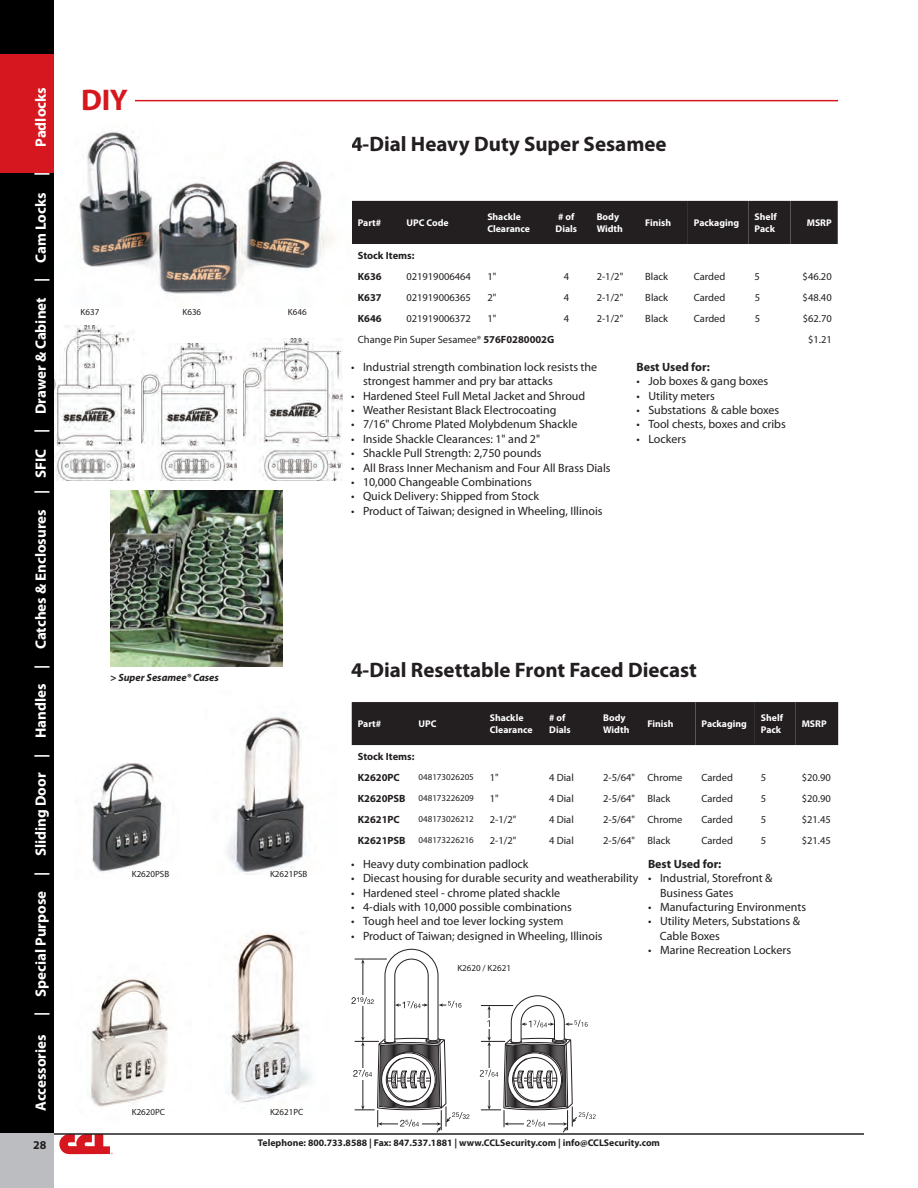
<style>
.page{position:relative;width:918px;height:1188px;background:#fff}
.page>*{position:absolute;margin:0;border:0;box-sizing:border-box;transform-origin:0 0}
.t1{font:700 30px "Myriad Pro";color:#d7171f}
.t2{font:700 21px "Myriad Pro";color:#231f20}
.t3{font:700 15px "Myriad Pro";color:#fff}
.t4{font:12px/14.4px "Myriad Pro";color:#231f20}
.t5{font:700 12px "Myriad Pro";color:#231f20}
.t6{font:10.5px "Myriad Pro";color:#231f20}
.t7{font:700 10.5px "Myriad Pro";color:#231f20}
.t8{font:italic 700 10.5px "Myriad Pro";color:#231f20}
.t9{font:700 9.75px/11.7px "Myriad Pro";color:#fff}
.t10{font:700 9.75px "Myriad Pro";color:#231f20}
.t11{font:9px "Myriad Pro";color:#231f20}
.s1{font-weight:700}
</style>
<div class="page">
<svg style="left:480px;top:995px;width:116px;height:138px"></svg>
<svg style="left:351px;top:948px;width:118px;height:185px"></svg>
<div style="left:352px;top:201px;width:486px;height:43px;background:#231f20"></div>
<div style="left:352px;top:702px;width:486px;height:44px;background:#231f20"></div>
<img style="left:227px;top:713px;width:79px;height:162px">
<img style="left:92px;top:763px;width:72px;height:110px">
<img style="left:79px;top:131px;width:255px;height:163px">
<img style="left:141px;top:344px;width:95px;height:136px">
<img style="left:243px;top:338px;width:100px;height:142px">
<img style="left:90px;top:975px;width:80px;height:132px">
<img style="left:228px;top:932px;width:84px;height:171px">
<img style="left:54px;top:326px;width:80px;height:154px">
<img style="left:110px;top:491px;width:173px;height:176px">
<div style="left:0;top:0;width:54px;height:1188px;background:#010000"></div>
<div style="left:0;top:1134px;width:54px;height:54px;background:#bcbdc0"></div>
<div style="left:0;top:54px;width:54px;height:119px;background:#d7171f"></div>
<svg style="left:59px;top:1135px;width:54px;height:19px"></svg>
<hr style="left:54px;top:1133px;width:810px;height:2px;background:#231f20">
<hr style="left:135px;top:100px;width:703px;height:1px;background:#d7171f">
<p class="t3" style="left:31px;top:147px;width:61px;rotate:-90deg">Padlocks</p>
<p class="t3" style="left:31px;top:176px;width:6px;rotate:-90deg">|</p>
<p class="t3" style="left:31px;top:1111px;width:920px;rotate:-90deg">Accessories | Special Purpose | Sliding Door | Handles | Catches &amp; Enclosures | SFIC | Drawer &amp; Cabinet | Cam Locks</p>
<h1 class="t1" style="left:81px;top:80px;width:48px">DIY</h1>
<p class="t11" style="left:81px;top:306px;width:20px">K637</p>
<p class="t11" style="left:183px;top:306px;width:20px">K636</p>
<p class="t11" style="left:288px;top:306px;width:20px">K646</p>
<p class="t8" style="left:110px;top:670px;width:110px">&gt; Super Sesamee® Cases</p>
<p class="t11" style="left:132px;top:869px;width:39px">K2620PSB</p>
<p class="t11" style="left:270px;top:869px;width:39px">K2621PSB</p>
<p class="t11" style="left:132px;top:1107px;width:35px">K2620PC</p>
<p class="t11" style="left:270px;top:1107px;width:35px">K2621PC</p>
<p class="t2" style="left:351px;top:131px;width:317px">4-Dial Heavy Duty Super Sesamee</p>
<p class="t9" style="left:358px;top:217px;width:25px">Part#</p>
<p class="t9" style="left:406px;top:217px;width:44px">UPC Code</p>
<p class="t9" style="left:487px;top:211px;width:44px">Shackle<br>Clearance</p>
<p class="t9" style="left:556px;top:211px;width:23px"># of<br>Dials</p>
<p class="t9" style="left:597px;top:211px;width:28px">Body<br>Width</p>
<p class="t9" style="left:645px;top:217px;width:27px">Finish</p>
<p class="t9" style="left:694px;top:217px;width:47px">Packaging</p>
<p class="t9" style="left:755px;top:211px;width:24px">Shelf<br>Pack</p>
<p class="t9" style="left:807px;top:217px;width:26px">MSRP</p>
<p class="t7" style="left:358px;top:248px;width:58px">Stock Items:</p>
<p class="t7" style="left:358px;top:269px;width:25px">K636</p>
<p class="t6" style="left:406px;top:270px;width:66px">021919006464</p>
<p class="t6" style="left:487px;top:270px;width:10px">1"</p>
<p class="t6" style="left:564px;top:270px;width:7px">4</p>
<p class="t6" style="left:597px;top:270px;width:28px">2-1/2"</p>
<p class="t6" style="left:645px;top:270px;width:24px">Black</p>
<p class="t6" style="left:694px;top:270px;width:33px">Carded</p>
<p class="t6" style="left:755px;top:270px;width:7px">5</p>
<p class="t6" style="left:803px;top:270px;width:31px">$46.20</p>
<p class="t7" style="left:358px;top:290px;width:25px">K637</p>
<p class="t6" style="left:406px;top:291px;width:66px">021919006365</p>
<p class="t6" style="left:487px;top:291px;width:10px">2"</p>
<p class="t6" style="left:564px;top:291px;width:7px">4</p>
<p class="t6" style="left:597px;top:291px;width:28px">2-1/2"</p>
<p class="t6" style="left:645px;top:291px;width:24px">Black</p>
<p class="t6" style="left:694px;top:291px;width:33px">Carded</p>
<p class="t6" style="left:755px;top:291px;width:7px">5</p>
<p class="t6" style="left:803px;top:291px;width:31px">$48.40</p>
<p class="t7" style="left:358px;top:311px;width:25px">K646</p>
<p class="t6" style="left:406px;top:312px;width:66px">021919006372</p>
<p class="t6" style="left:487px;top:312px;width:10px">1"</p>
<p class="t6" style="left:564px;top:312px;width:7px">4</p>
<p class="t6" style="left:597px;top:312px;width:28px">2-1/2"</p>
<p class="t6" style="left:645px;top:312px;width:24px">Black</p>
<p class="t6" style="left:694px;top:312px;width:33px">Carded</p>
<p class="t6" style="left:755px;top:312px;width:7px">5</p>
<p class="t6" style="left:803px;top:312px;width:31px">$62.70</p>
<p class="t6" style="left:358px;top:333px;width:198px">Change Pin Super Sesamee® <span class="s1">576F0280002G</span></p>
<p class="t6" style="left:808px;top:333px;width:25px">$1.21</p>
<p class="t4" style="left:363px;top:359px;width:236px;text-indent:-12px">• Industrial strength combination lock resists the strongest hammer and pry bar attacks</p>
<p class="t4" style="left:351px;top:388px;width:236px">• Hardened Steel Full Metal Jacket and Shroud</p>
<p class="t4" style="left:351px;top:403px;width:207px">• Weather Resistant Black Electrocoating</p>
<p class="t4" style="left:351px;top:417px;width:228px">• 7/16" Chrome Plated Molybdenum Shackle</p>
<p class="t4" style="left:351px;top:431px;width:191px">• Inside Shackle Clearances: 1" and 2"</p>
<p class="t4" style="left:351px;top:446px;width:192px">• Shackle Pull Strength: 2,750 pounds</p>
<p class="t4" style="left:351px;top:460px;width:261px">• All Brass Inner Mechanism and Four All Brass Dials</p>
<p class="t4" style="left:351px;top:475px;width:182px">• 10,000 Changeable Combinations</p>
<p class="t4" style="left:351px;top:489px;width:190px">• Quick Delivery: Shipped from Stock</p>
<p class="t4" style="left:351px;top:503px;width:253px">• Product of Taiwan; designed in Wheeling, Illinois</p>
<p class="t5" style="left:636px;top:359px;width:75px">Best Used for:</p>
<p class="t4" style="left:636px;top:374px;width:133px">• Job boxes &amp; gang boxes</p>
<p class="t4" style="left:636px;top:388px;width:80px">• Utility meters</p>
<p class="t4" style="left:636px;top:403px;width:144px">• Substations &amp; cable boxes</p>
<p class="t4" style="left:636px;top:417px;width:151px">• Tool chests, boxes and cribs</p>
<p class="t4" style="left:636px;top:431px;width:51px">• Lockers</p>
<p class="t2" style="left:351px;top:656px;width:348px">4-Dial Resettable Front Faced Diecast</p>
<p class="t9" style="left:358px;top:718px;width:25px">Part#</p>
<p class="t9" style="left:419px;top:718px;width:20px">UPC</p>
<p class="t9" style="left:490px;top:712px;width:44px">Shackle<br>Clearance</p>
<p class="t9" style="left:549px;top:712px;width:18px"># of</p>
<p class="t9" style="left:549px;top:724px;width:23px">Dials</p>
<p class="t9" style="left:603px;top:712px;width:28px">Body<br>Width</p>
<p class="t9" style="left:648px;top:718px;width:27px">Finish</p>
<p class="t9" style="left:702px;top:718px;width:47px">Packaging</p>
<p class="t9" style="left:761px;top:712px;width:24px">Shelf<br>Pack</p>
<p class="t9" style="left:802px;top:718px;width:26px">MSRP</p>
<p class="t7" style="left:358px;top:749px;width:58px">Stock Items:</p>
<p class="t7" style="left:358px;top:770px;width:44px">K2620PC</p>
<p class="t11" style="left:418px;top:772px;width:57px">048173026205</p>
<p class="t6" style="left:490px;top:771px;width:10px">1"</p>
<p class="t6" style="left:549px;top:771px;width:26px">4 Dial</p>
<p class="t6" style="left:603px;top:771px;width:33px">2-5/64"</p>
<p class="t6" style="left:648px;top:771px;width:37px">Chrome</p>
<p class="t6" style="left:702px;top:771px;width:33px">Carded</p>
<p class="t6" style="left:761px;top:771px;width:7px">5</p>
<p class="t6" style="left:802px;top:771px;width:31px">$20.90</p>
<p class="t7" style="left:358px;top:791px;width:49px">K2620PSB</p>
<p class="t11" style="left:418px;top:793px;width:57px">048173226209</p>
<p class="t6" style="left:490px;top:792px;width:10px">1"</p>
<p class="t6" style="left:549px;top:792px;width:26px">4 Dial</p>
<p class="t6" style="left:603px;top:792px;width:33px">2-5/64"</p>
<p class="t6" style="left:648px;top:792px;width:24px">Black</p>
<p class="t6" style="left:702px;top:792px;width:33px">Carded</p>
<p class="t6" style="left:761px;top:792px;width:7px">5</p>
<p class="t6" style="left:802px;top:792px;width:31px">$20.90</p>
<p class="t7" style="left:358px;top:813px;width:44px">K2621PC</p>
<p class="t11" style="left:418px;top:814px;width:57px">048173026212</p>
<p class="t6" style="left:490px;top:813px;width:28px">2-1/2"</p>
<p class="t6" style="left:549px;top:813px;width:26px">4 Dial</p>
<p class="t6" style="left:603px;top:813px;width:33px">2-5/64"</p>
<p class="t6" style="left:648px;top:813px;width:37px">Chrome</p>
<p class="t6" style="left:702px;top:813px;width:33px">Carded</p>
<p class="t6" style="left:761px;top:813px;width:7px">5</p>
<p class="t6" style="left:802px;top:813px;width:31px">$21.45</p>
<p class="t7" style="left:358px;top:834px;width:49px">K2621PSB</p>
<p class="t11" style="left:418px;top:835px;width:57px">048173226216</p>
<p class="t6" style="left:490px;top:834px;width:28px">2-1/2"</p>
<p class="t6" style="left:549px;top:834px;width:26px">4 Dial</p>
<p class="t6" style="left:603px;top:834px;width:33px">2-5/64"</p>
<p class="t6" style="left:648px;top:834px;width:24px">Black</p>
<p class="t6" style="left:702px;top:834px;width:33px">Carded</p>
<p class="t6" style="left:761px;top:834px;width:7px">5</p>
<p class="t6" style="left:802px;top:834px;width:31px">$21.45</p>
<p class="t4" style="left:351px;top:856px;width:179px">• Heavy duty combination padlock</p>
<p class="t4" style="left:351px;top:871px;width:289px">• Diecast housing for durable security and weatherability</p>
<p class="t4" style="left:351px;top:885px;width:211px">• Hardened steel - chrome plated shackle</p>
<p class="t4" style="left:351px;top:900px;width:222px">• 4-dials with 10,000 possible combinations</p>
<p class="t4" style="left:351px;top:914px;width:214px">• Tough heel and toe lever locking system</p>
<p class="t4" style="left:351px;top:928px;width:253px">• Product of Taiwan; designed in Wheeling, Illinois</p>
<p class="t11" style="left:457px;top:963px;width:55px">K2620 / K2621</p>
<p class="t5" style="left:648px;top:856px;width:75px">Best Used for:</p>
<p class="t4" style="left:660px;top:871px;width:114px;text-indent:-12px">• Industrial, Storefront &amp;<br>Business Gates</p>
<p class="t4" style="left:648px;top:900px;width:160px">• Manufacturing Environments</p>
<p class="t4" style="left:660px;top:914px;width:142px;text-indent:-12px">• Utility Meters, Substations &amp;<br>Cable Boxes</p>
<p class="t4" style="left:648px;top:943px;width:145px">• Marine Recreation Lockers</p>
<p class="t5" style="left:33px;top:1137px;width:15px">28</p>
<p class="t10" style="left:258px;top:1136px;width:404px">Telephone: 800.733.8588 | Fax: 847.537.1881 | www.CCLSecurity.com | info@CCLSecurity.com</p>
</div>
